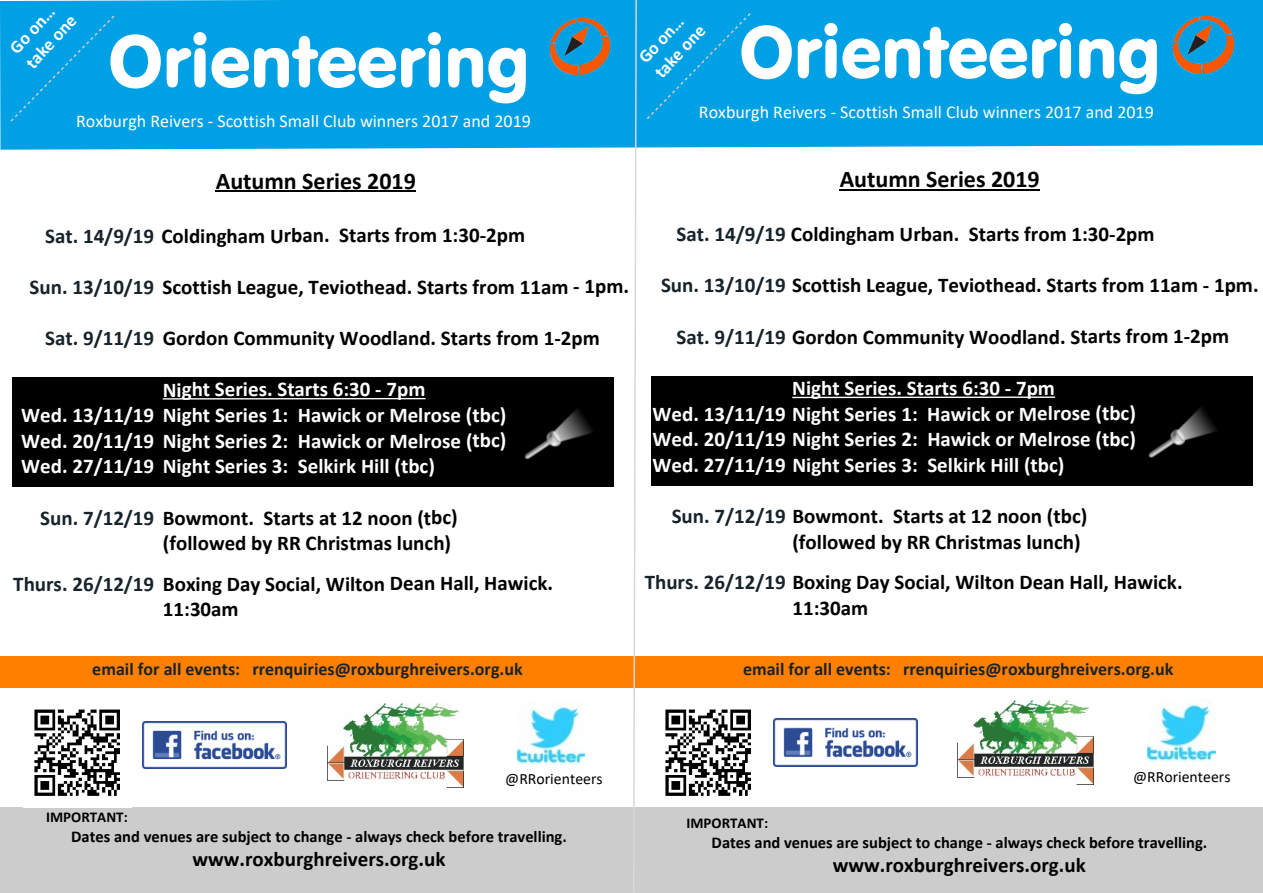
<style>
.page{position:relative;width:1263px;height:893px;background:#fff}
.page>*{position:absolute;margin:0;border:0;box-sizing:border-box;transform-origin:0 0}
.t1{font:72px "VAG Rounded BT";color:#fff}
.t2{font:700 24px "Calibri";color:#000}
.t3{font:700 21px "Calibri";color:#000}
.t4{font:700 21px/25.7px "Calibri";color:#fff;text-align:justify}
.t5{font:700 18px "Calibri";color:#17232b}
.t6{font:18px "Calibri";color:#fff}
.t7{font:700 18px/22px "Calibri";color:#fff}
.t8{font:700 16.5px "Calibri";color:#000}
.t9{font:15.75px "Calibri";color:#000}
.t10{font:700 15px "Calibri";color:#000}
.s1{color:#17232b}
</style>
<div class="page">
<div style="left:0;top:807px;width:644px;height:86px;background:#ccc"></div>
<div style="left:1px;top:657px;width:1262px;height:31px;background:#ff8000"></div>
<img style="left:665px;top:709px;width:86px;height:87px">
<img style="left:957px;top:700px;width:137px;height:85px">
<div style="left:626px;top:807px;width:637px;height:86px;background:#ccc"></div>
<img style="left:773px;top:718px;width:144px;height:48px">
<img style="left:1148px;top:699px;width:67px;height:63px">
<div style="left:0;top:0;width:1263px;height:150px;background:#00a0e4"></div>
<svg style="left:632px;top:0;width:6px;height:893px"></svg>
<img style="left:34px;top:709px;width:86px;height:87px">
<img style="left:327px;top:702px;width:136px;height:85px">
<img style="left:143px;top:721px;width:144px;height:48px">
<img style="left:517px;top:703px;width:68px;height:62px">
<div style="left:13px;top:377px;width:601px;height:110px;background:#000"></div>
<hr style="left:216px;top:191px;width:200px;height:1px;background:#000">
<img style="left:550px;top:18px;width:63px;height:56px">
<div style="left:9px;top:13px;width:107px;height:110px;background:#00a0e4"></div>
<img style="left:524px;top:409px;width:69px;height:51px">
<hr style="left:163px;top:398px;width:262px;height:2px;background:#fff">
<div style="left:651px;top:376px;width:602px;height:109px;background:#000"></div>
<hr style="left:840px;top:189px;width:200px;height:2px;background:#000">
<img style="left:1174px;top:17px;width:62px;height:56px">
<div style="left:645px;top:11px;width:108px;height:110px;background:#00a0e4"></div>
<img style="left:1148px;top:407px;width:69px;height:51px">
<hr style="left:792px;top:396px;width:263px;height:2px;background:#fff">
<p class="t7" style="left:6px;top:44px;width:67px;rotate:-47deg">Go on… take one</p>
<h1 class="t1" style="left:108px;top:32px;width:423px">Orienteering</h1>
<p class="t6" style="left:76px;top:114px;width:456px">Roxburgh Reivers - Scottish Small Club winners 2017 and 2019</p>
<p class="t7" style="left:635px;top:54px;width:67px;rotate:-47deg">Go on… take one</p>
<h1 class="t1" style="left:739px;top:23px;width:423px">Orienteering</h1>
<p class="t6" style="left:699px;top:105px;width:456px">Roxburgh Reivers - Scottish Small Club winners 2017 and 2019</p>
<p class="t2" style="left:216px;top:171px;width:202px">Autumn Series 2019</p>
<p class="t3" style="left:45px;top:227px;width:481px"><span class="s1">Sat. 14/9/19</span> Coldingham Urban. Starts from 1:30-2pm</p>
<p class="t3" style="left:30px;top:278px;width:601px"><span class="s1">Sun. 13/10/19</span> Scottish League, Teviothead. Starts from 11am - 1pm.</p>
<p class="t3" style="left:45px;top:329px;width:556px"><span class="s1">Sat. 9/11/19</span> Gordon Community Woodland. Starts from 1-2pm</p>
<p class="t2" style="left:840px;top:169px;width:202px">Autumn Series 2019</p>
<p class="t3" style="left:676px;top:225px;width:480px"><span class="s1">Sat. 14/9/19</span> Coldingham Urban. Starts from 1:30-2pm</p>
<p class="t3" style="left:661px;top:276px;width:599px"><span class="s1">Sun. 13/10/19</span> Scottish League, Teviothead. Starts from 11am - 1pm.</p>
<p class="t3" style="left:676px;top:328px;width:554px"><span class="s1">Sat. 9/11/19</span> Gordon Community Woodland. Starts from 1-2pm</p>
<p class="t4" style="left:163px;top:378px;width:264px">Night Series. Starts 6:30 - 7pm</p>
<p class="t4" style="left:792px;top:377px;width:264px">Night Series. Starts 6:30 - 7pm</p>
<p class="t4" style="left:21px;top:404px;width:487px">Wed. 13/11/19 Night Series 1: Hawick or Melrose (tbc)<br>Wed. 20/11/19 Night Series 2: Hawick or Melrose (tbc)<br>Wed. 27/11/19 Night Series 3: Selkirk Hill (tbc)</p>
<p class="t3" style="left:40px;top:509px;width:419px"><span class="s1">Sun. 7/12/19</span> Bowmont. Starts at 12 noon (tbc)</p>
<p class="t4" style="left:652px;top:403px;width:485px">Wed. 13/11/19 Night Series 1: Hawick or Melrose (tbc)<br>Wed. 20/11/19 Night Series 2: Hawick or Melrose (tbc)<br>Wed. 27/11/19 Night Series 3: Selkirk Hill (tbc)</p>
<p class="t3" style="left:672px;top:507px;width:417px"><span class="s1">Sun. 7/12/19</span> Bowmont. Starts at 12 noon (tbc)</p>
<p class="t3" style="left:163px;top:534px;width:290px">(followed by RR Christmas lunch)</p>
<p class="t3" style="left:792px;top:533px;width:290px">(followed by RR Christmas lunch)</p>
<p class="t3" style="left:13px;top:575px;width:541px"><span class="s1">Thurs. 26/12/19</span> Boxing Day Social, Wilton Dean Hall, Hawick.</p>
<p class="t3" style="left:645px;top:573px;width:539px"><span class="s1">Thurs. 26/12/19</span> Boxing Day Social, Wilton Dean Hall, Hawick.</p>
<p class="t3" style="left:163px;top:601px;width:77px">11:30am</p>
<p class="t3" style="left:792px;top:599px;width:77px">11:30am</p>
<p class="t5" style="left:92px;top:661px;width:432px">email for all events: rrenquiries@roxburghreivers.org.uk</p>
<p class="t5" style="left:743px;top:661px;width:432px">email for all events: rrenquiries@roxburghreivers.org.uk</p>
<p class="t9" style="left:505px;top:772px;width:99px">@RRorienteers</p>
<p class="t9" style="left:1133px;top:770px;width:99px">@RRorienteers</p>
<p class="t10" style="left:46px;top:811px;width:83px">IMPORTANT:</p>
<p class="t8" style="left:71px;top:829px;width:497px">Dates and venues are subject to change - always check before travelling.</p>
<p class="t3" style="left:193px;top:850px;width:254px">www.roxburghreivers.org.uk</p>
<p class="t10" style="left:686px;top:817px;width:83px">IMPORTANT:</p>
<p class="t8" style="left:712px;top:835px;width:497px">Dates and venues are subject to change - always check before travelling.</p>
<p class="t3" style="left:833px;top:856px;width:254px">www.roxburghreivers.org.uk</p>
</div>
